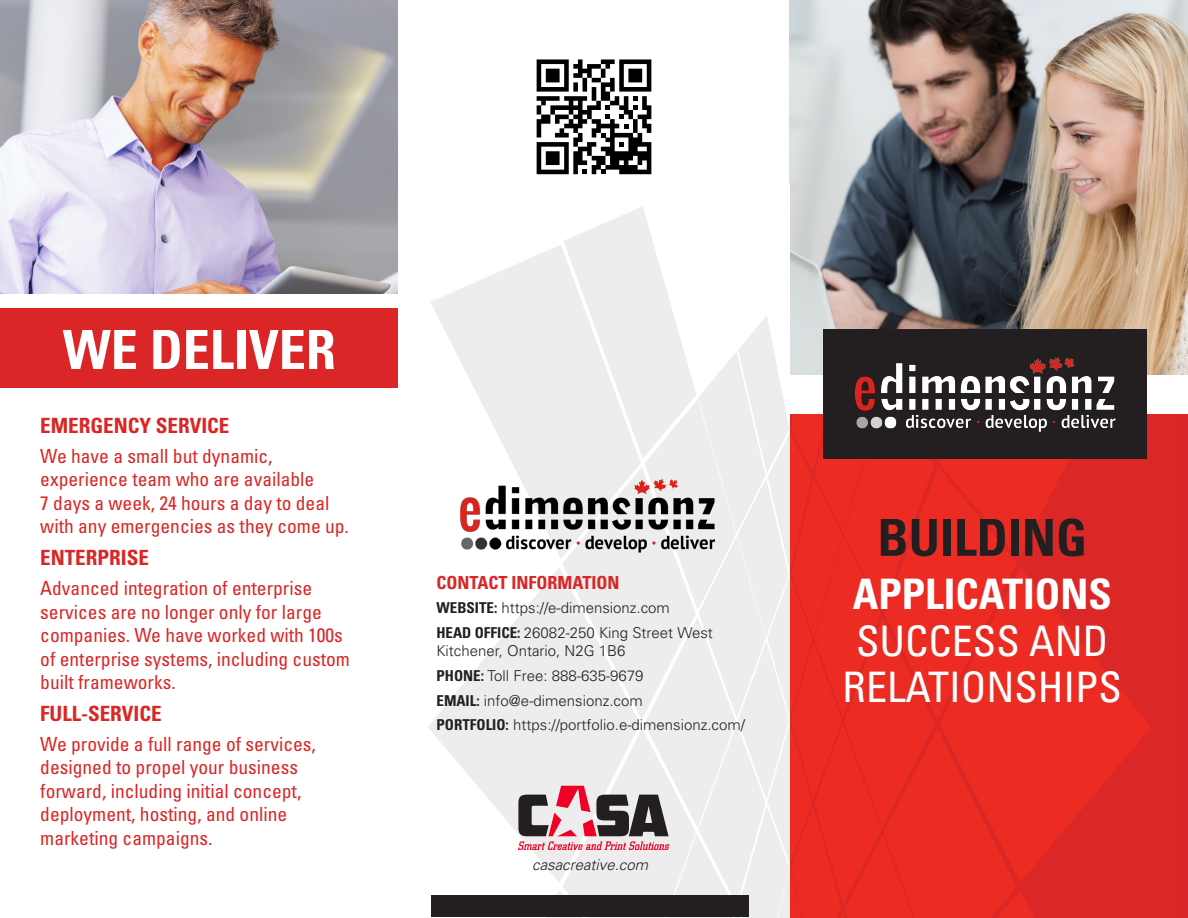
<style>
.page{position:relative;width:1188px;height:918px;background:#fff}
.page>*{position:absolute;margin:0;border:0;box-sizing:border-box;transform-origin:0 0}
.t1{font:700 condensed 54px "Univers";color:#fff}
.TITLE_LARGE{font:700 condensed 51px "Univers";color:#231f20}
.TITLE_LARGE-2{font:condensed 42px/46.5px "Univers";color:#fff;text-align:center}
.LEADIN{font:700 condensed 21px "Univers";color:#da2626}
.LEADIN-2{font:condensed 19.5px/23.4px "Univers";color:#da2626}
.HL1{font:700 condensed 18px "Univers";color:#da2626}
.BODY{font:300 15px "Univers";color:#231f20}
.HL2{font:300 15px/18px "Univers";color:#231f20}
.BODY-2{font:italic 300 15px "Univers";color:#231f20}
.s1{font-weight:700;font-stretch:condensed}
.s2{font-weight:700}
</style>
<div class="page">
<img style="left:790px;top:413px;width:391px;height:504px">
<img style="left:790px;top:0;width:397px;height:375px">
<img style="left:428px;top:207px;width:361px;height:710px">
<div style="left:824px;top:329px;width:324px;height:130px;background:#231f20"></div>
<img style="left:855px;top:357px;width:261px;height:75px">
<img style="left:453px;top:475px;width:275px;height:81px">
<svg style="left:537px;top:59px;width:114px;height:115px"></svg>
<svg style="left:518px;top:786px;width:151px;height:64px;background:#ac8a8f"></svg>
<div style="left:431px;top:896px;width:318px;height:21px;background:#231f20"></div>
<img style="left:1px;top:0;width:397px;height:294px">
<div style="left:0;top:309px;width:398px;height:79px;background:#da2626"></div>
<p class="t1" style="left:63px;top:317px;width:275px">WE DELIVER</p>
<p class="LEADIN" style="left:40px;top:413px;width:191px">EMERGENCY SERVICE</p>
<p class="LEADIN-2" style="left:40px;top:444px;width:310px">We have a small but dynamic, experience team who are available<br>7 days a week, 24 hours a day to deal with any emergencies as they come up.</p>
<p class="LEADIN" style="left:40px;top:545px;width:110px">ENTERPRISE</p>
<p class="LEADIN-2" style="left:40px;top:576px;width:311px">Advanced integration of enterprise services are no longer only for large companies. We have worked with 100s of enterprise systems, including custom built frameworks.</p>
<p class="LEADIN" style="left:40px;top:701px;width:123px">FULL-SERVICE</p>
<p class="LEADIN-2" style="left:40px;top:732px;width:277px">We provide a full range of services, designed to propel your business forward, including initial concept, deployment, hosting, and online marketing campaigns.</p>
<p class="HL1" style="left:436px;top:571px;width:184px">CONTACT INFORMATION</p>
<p class="BODY" style="left:436px;top:599px;width:235px"><span class="s1">WEBSITE:</span> https://e-dimensionz.com</p>
<p class="HL2" style="left:436px;top:624px;width:278px"><span class="s1">HEAD OFFICE:</span> 26082-250 King Street West<br>Kitchener, Ontario, N2G 1B6</p>
<p class="HL2" style="left:436px;top:667px;width:209px"><span class="s1">PHONE:</span> Toll Free: 888-635-9679</p>
<p class="BODY" style="left:436px;top:691px;width:208px"><span class="s1">EMAIL:</span> info@e-dimensionz.com</p>
<p class="BODY" style="left:436px;top:716px;width:310px"><span class="s1">PORTFOLIO:</span> https://portfolio.e-dimensionz.com/</p>
<p class="BODY-2" style="left:532px;top:856px;width:117px">casacreative.com</p>
<p class="TITLE_LARGE" style="left:877px;top:506px;width:211px">BUILDING</p>
<p class="TITLE_LARGE-2" style="left:843px;top:570px;width:281px"><span class="s2">APPLICATIONS<br></span>SUCCESS AND<br>RELATIONSHIPS</p>
</div>
